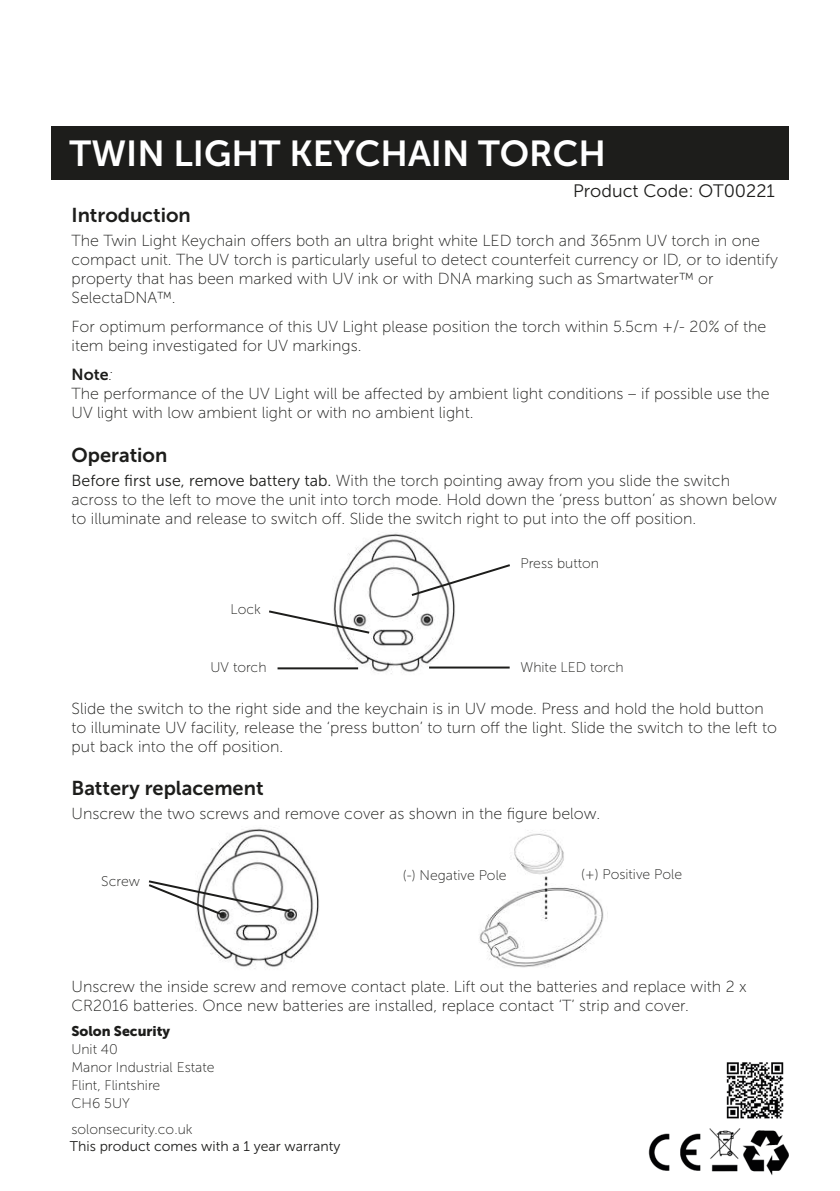
<style>
.page{position:relative;width:840px;height:1191px;background:#fff}
.page>*{position:absolute;margin:0;border:0;box-sizing:border-box;transform-origin:0 0}
.t1{font:36px "Museo Sans 700";color:#fff}
.t2{font:20px "Museo Sans 700";color:#1d1d1b}
.t3{font:18px "Museo Sans 300";color:#1d1d1b}
.t4{font:16px/19.2px "Museo Sans 100";color:#1d1d1b}
.t5{font:16px "Museo Sans 700";color:#1d1d1b}
.t6{font:14px "Museo Sans 100";color:#1d1d1b}
.t7{font:14px "Museo Sans 300";color:#1d1d1b}
.t8{font:14px "Museo Sans 900";color:#1d1d1b}
.s1{font-family:"Museo Sans 100";font-style:italic}
.s2{font-family:"Museo Sans 300"}
</style>
<div class="page">
<div style="left:51px;top:126px;width:737px;height:53px;background:#1d1d1b"></div>
<img style="left:648px;top:1128px;width:140px;height:47px">
<img style="left:332px;top:531px;width:123px;height:143px">
<hr style="left:277px;top:667px;width:81px;height:2px;background:#1d1d1b">
<hr style="left:429px;top:666px;width:80px;height:2px;background:#1d1d1b">
<svg style="left:269px;top:609px;width:102px;height:26px"></svg>
<svg style="left:409px;top:562px;width:101px;height:35px"></svg>
<img style="left:198px;top:828px;width:121px;height:141px">
<img style="left:479px;top:830px;width:125px;height:138px">
<svg style="left:148px;top:879px;width:144px;height:39px"></svg>
<img style="left:726px;top:1062px;width:58px;height:57px">
<p class="t1" style="left:69px;top:133px;width:537px">TWIN LIGHT KEYCHAIN TORCH</p>
<p class="t3" style="left:573px;top:181px;width:203px">Product Code: OT00221</p>
<p class="t2" style="left:71px;top:203px;width:121px">Introduction</p>
<p class="t4" style="left:71px;top:231px;width:707px">The Twin Light Keychain offers both an ultra bright white LED torch and 365nm UV torch in one compact unit. The UV torch is particularly useful to detect counterfeit currency or ID, or to identify property that has been marked with UV ink or with DNA marking such as Smartwater™ or SelectaDNA™.</p>
<p class="t4" style="left:71px;top:317px;width:696px">For optimum performance of this UV Light please position the torch within 5.5cm +/- 20% of the item being investigated for UV markings.</p>
<p class="t5" style="left:71px;top:365px;width:43px">Note<span class="s1">:</span></p>
<p class="t4" style="left:71px;top:384px;width:699px">The performance of the UV Light will be affected by ambient light conditions – if possible use the<br>UV light with low ambient light or with no ambient light.</p>
<p class="t2" style="left:71px;top:443px;width:97px">Operation</p>
<p class="t4" style="left:71px;top:471px;width:706px"><span class="s2">Before first use, remove battery tab.</span> With the torch pointing away from you slide the switch across to the left to move the unit into torch mode. Hold down the ‘press button’ as shown below to illuminate and release to switch off. Slide the switch right to put into the off position.</p>
<p class="t6" style="left:230px;top:601px;width:32px">Lock</p>
<p class="t6" style="left:520px;top:555px;width:80px">Press button</p>
<p class="t6" style="left:210px;top:659px;width:57px">UV torch</p>
<p class="t6" style="left:520px;top:659px;width:105px">White LED torch</p>
<p class="t4" style="left:71px;top:699px;width:706px">Slide the switch to the right side and the keychain is in UV mode. Press and hold the hold button to illuminate UV facility, release the ‘press button’ to turn off the light. Slide the switch to the left to put back into the off position.</p>
<p class="t2" style="left:71px;top:777px;width:193px">Battery replacement</p>
<p class="t4" style="left:71px;top:804px;width:530px">Unscrew the two screws and remove cover as shown in the figure below.</p>
<p class="t6" style="left:101px;top:873px;width:40px">Screw</p>
<p class="t6" style="left:403px;top:867px;width:105px">(-) Negative Pole</p>
<p class="t6" style="left:581px;top:867px;width:102px">(+) Positive Pole</p>
<p class="t4" style="left:71px;top:977px;width:676px">Unscrew the inside screw and remove contact plate. Lift out the batteries and replace with 2 x<br>CR2016 batteries. Once new batteries are installed, replace contact ‘T’ strip and cover.</p>
<p class="t8" style="left:71px;top:1022px;width:100px">Solon Security</p>
<p class="t6" style="left:71px;top:1041px;width:48px">Unit 40</p>
<p class="t6" style="left:71px;top:1059px;width:144px">Manor Industrial Estate</p>
<p class="t6" style="left:71px;top:1077px;width:90px">Flint, Flintshire</p>
<p class="t6" style="left:71px;top:1095px;width:60px">CH6 5UY</p>
<p class="t6" style="left:71px;top:1121px;width:123px">solonsecurity.co.uk</p>
<p class="t7" style="left:70px;top:1138px;width:272px">This product comes with a 1 year warranty</p>
</div>
